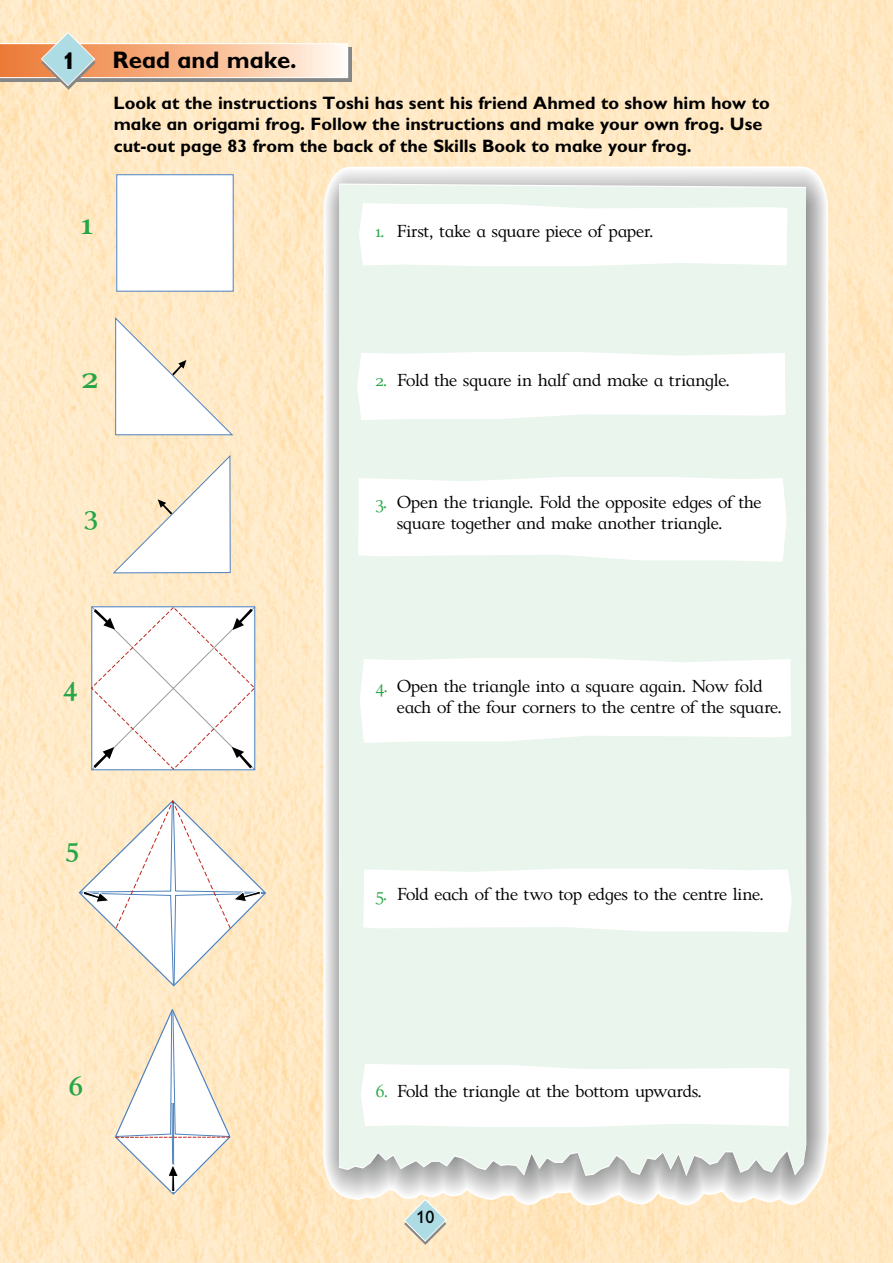
<style>
.page{position:relative;width:893px;height:1263px;background:#fff}
.page>*{position:absolute;margin:0;border:0;box-sizing:border-box;transform-origin:0 0}
.t1{font:33px "Watts Bold Alternates";color:#28a647}
.t2{font:27px "Watts Bold Alternates";color:#28a647}
.t3{font:700 24px "Gilly";color:#000}
.t4{font:700 24px "Gill Alt One";color:#000}
.t5{font:18px/21.6px "Watts Alternates";color:#000}
.t6{font:700 18px/21.6px "Gilly";color:#000}
.t7{font:18px "Gill Alt One";color:#000}
.s1{color:#28a647}
</style>
<div class="page">
<img style="left:0;top:0;width:893px;height:1263px">
<div style="left:339px;top:183px;width:467px;height:993px;background:#eaf5ed"></div>
<svg style="left:359px;top:203px;width:428px;height:63px"></svg>
<svg style="left:361px;top:1064px;width:428px;height:63px"></svg>
<svg style="left:357px;top:352px;width:429px;height:68px"></svg>
<svg style="left:358px;top:477px;width:429px;height:85px"></svg>
<svg style="left:363px;top:868px;width:429px;height:64px"></svg>
<svg style="left:360px;top:658px;width:431px;height:85px"></svg>
<svg style="left:404px;top:1199px;width:43px;height:46px;background:#d5ded1"></svg>
<svg style="left:0;top:31px;width:348px;height:59px;background:#edcaaa"></svg>
<div style="left:117px;top:175px;width:116px;height:116px;background:#fff"></div>
<div style="left:116px;top:174px;width:118px;height:118px;border:1px solid #4e82bc"></div>
<svg style="left:115px;top:317px;width:119px;height:118px"></svg>
<svg style="left:114px;top:455px;width:117px;height:119px"></svg>
<svg style="left:91px;top:606px;width:165px;height:164px"></svg>
<svg style="left:78px;top:799px;width:189px;height:188px"></svg>
<svg style="left:114px;top:1008px;width:117px;height:188px"></svg>
<h3 class="t4" style="left:63px;top:46px;width:15px">1</h3>
<h3 class="t3" style="left:113px;top:46px;width:186px">Read and make.</h3>
<p class="t6" style="left:114px;top:92px;width:658px">Look at the instructions Toshi has sent his friend Ahmed to show him how to make an origami frog. Follow the instructions and make your own frog. Use cut-out page 83 from the back of the Skills Book to make your frog.</p>
<h1 class="t1" style="left:82px;top:202px;width:12px">1</h1>
<h1 class="t1" style="left:82px;top:356px;width:17px">2</h1>
<h2 class="t2" style="left:84px;top:496px;width:14px">3</h2>
<h2 class="t2" style="left:64px;top:668px;width:15px">4</h2>
<h2 class="t2" style="left:66px;top:829px;width:14px">5</h2>
<h2 class="t2" style="left:69px;top:1068px;width:16px">6</h2>
<p class="t5" style="left:376px;top:220px;width:279px"><span class="s1">1.</span> First, take a square piece of paper.</p>
<p class="t5" style="left:376px;top:369px;width:356px"><span class="s1">2.</span> Fold the square in half and make a triangle.</p>
<p class="t5" style="left:397px;top:491px;width:366px;text-indent:-21px"><span class="s1">3.</span> Open the triangle. Fold the opposite edges of the square together and make another triangle.</p>
<p class="t5" style="left:397px;top:675px;width:386px;text-indent:-21px"><span class="s1">4.</span> Open the triangle into a square again. Now fold each of the four corners to the centre of the square.</p>
<p class="t5" style="left:376px;top:883px;width:389px"><span class="s1">5.</span> Fold each of the two top edges to the centre line.</p>
<p class="t5" style="left:376px;top:1080px;width:328px"><span class="s1">6.</span> Fold the triangle at the bottom upwards.</p>
<p class="t7" style="left:416px;top:1207px;width:19px">10</p>
</div>
